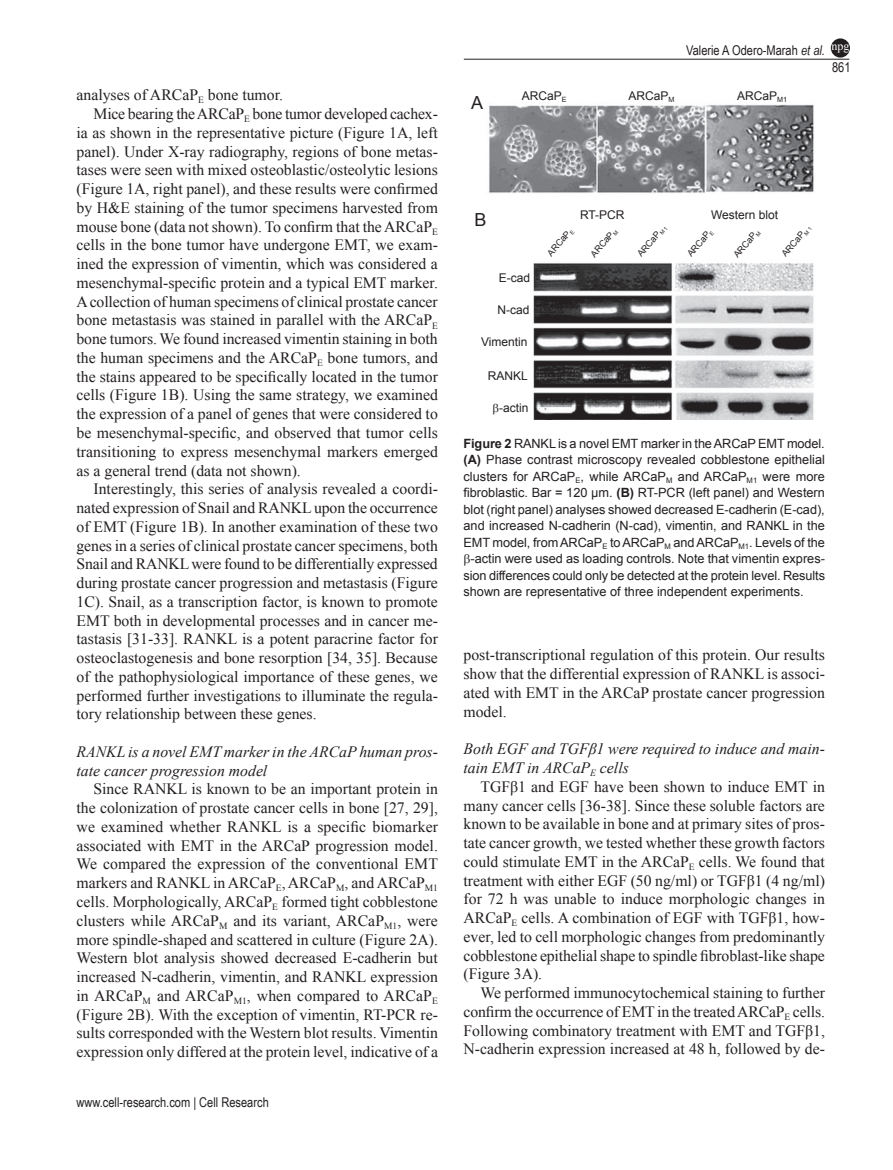
<style>
.page{position:relative;width:893px;height:1170px;background:#fff}
.page>*{position:absolute;margin:0;border:0;box-sizing:border-box;transform-origin:0 0}
.t1{font:18px "Arial MT2";color:#231f20}
.t2{font:15.75px/18.8px "Times New Roman PSMT2";color:#231f20;text-align:justify}
.t3{font:15.75px/18.8px "Times New Roman";color:#231f20}
.t4{font:15.75px/18.8px "Times New Roman PS Italic MT2";color:#231f20}
.t5{font:italic 15.75px "Times New Roman";color:#231f20}
.t6{font:13.5px "Arial Narrow";color:#231f20}
.t7{font:12.75px "Arial MT2";color:#231f20}
.t8{font:12px "Arial MT2";color:#231f20}
.t9{font:12px "Times New Roman PSMT2";color:#fff}
.t10{font:9px "Arial MT2";color:#231f20}
.s1{font-family:"Times New Roman PSMT2"}
.s2{font-family:"Times New Roman"}
.s3{font-style:italic}
.s4{font-family:"Arial";font-weight:700}
.s5{font-family:"Arial"}
.s6{font-family:"Times New Roman PS Italic MT2";font-style:normal}
</style>
<div class="page">
<hr style="left:464px;top:59px;width:385px;height:1px;background:#231f20">
<div style="left:832px;top:39px;width:17px;height:18px;background:#231f20;border-radius:50%"></div>
<div style="left:831px;top:38px;width:19px;height:20px;border:2px solid #231f20;border-radius:50%"></div>
<img style="left:489px;top:104px;width:325px;height:315px">
<svg style="left:493px;top:404px;width:6px;height:11px"></svg>
<p class="t3" style="left:76px;top:85px;width:208px">analyses of ARCaP<sub>E</sub> <span class="s1">bone tumor.</span></p>
<p class="t2" style="left:76px;top:104px;width:363px;text-indent:17px"><span class="s2">Mice bearing the ARCaP</span><sub>E</sub> bone tumor developed cachex&shy;ia as shown in the representative picture (Figure 1A, left panel). Under X-ray radiography, regions of bone metas&shy;tases were seen with mixed osteoblastic/osteolytic lesions</p>
<p class="t3" style="left:76px;top:179px;width:363px">(Figure 1A, right panel), and these results were confirmed</p>
<p class="t2" style="left:76px;top:198px;width:363px">by H&amp;E staining of the tumor specimens harvested from</p>
<p class="t3" style="left:76px;top:217px;width:363px">mouse bone (data not shown). To confirm that the ARCaP<sub>E</sub></p>
<p class="t2" style="left:76px;top:235px;width:363px">cells in the bone tumor have undergone EMT, we exam&shy;ined the expression of vimentin, which was considered a</p>
<p class="t3" style="left:76px;top:273px;width:363px">mesenchymal-specific protein and a typical EMT marker.</p>
<p class="t2" style="left:76px;top:292px;width:363px">A collection of human specimens of clinical prostate cancer</p>
<p class="t3" style="left:76px;top:310px;width:363px">bone metastasis was stained in parallel with the ARCaP<sub>E</sub></p>
<p class="t2" style="left:76px;top:329px;width:363px">bone tumors. We found increased vimentin staining in both</p>
<p class="t3" style="left:76px;top:348px;width:363px;text-align:justify">the human specimens and the ARCaP<sub>E</sub> <span class="s1">bone tumors, and </span>the stains appeared to be specifically located in the tumor cells (Figure 1B). Using the same strategy, we examined</p>
<p class="t2" style="left:76px;top:404px;width:363px">the expression of a panel of genes that were considered to</p>
<p class="t3" style="left:76px;top:423px;width:363px">be mesenchymal-specific, and observed that tumor cells</p>
<p class="t2" style="left:76px;top:442px;width:363px">transitioning to express mesenchymal markers emerged as a general trend (data not shown).</p>
<p class="t2" style="left:76px;top:479px;width:363px;text-align:right">Interestingly, this series of analysis revealed a coordi&shy;nated expression of Snail and RANKL upon the occurrence</p>
<p class="t3" style="left:76px;top:517px;width:363px">of EMT (Figure 1B). In another examination of these two</p>
<p class="t2" style="left:76px;top:535px;width:363px">genes in a series of clinical prostate cancer specimens, both Snail and RANKL were found to be differentially expressed during prostate cancer progression and metastasis (Figure 1C). Snail, as a transcription factor, is known to promote EMT both in developmental processes and in cancer me&shy;tastasis [31-33]. RANKL is a potent paracrine factor for</p>
<p class="t3" style="left:76px;top:648px;width:363px">osteoclastogenesis and bone resorption [34, 35]. Because</p>
<p class="t2" style="left:76px;top:667px;width:363px">of the pathophysiological importance of these genes, we performed further investigations to illuminate the regula&shy;tory relationship between these genes.</p>
<p class="t4" style="left:76px;top:741px;width:363px">RANKL is a novel EMT marker in the ARCaP human pros&shy;tate cancer progression model</p>
<p class="t2" style="left:76px;top:779px;width:363px;text-align:right">Since RANKL is known to be an important protein in the colonization of prostate cancer cells in bone [27, 29],</p>
<p class="t3" style="left:76px;top:817px;width:363px">we examined whether RANKL is a specific biomarker associated with EMT in the ARCaP progression model.</p>
<p class="t2" style="left:76px;top:854px;width:363px">We compared the expression of the conventional EMT</p>
<p class="t3" style="left:76px;top:873px;width:363px;text-align:justify">markers and RANKL in ARCaP<sub>E</sub>, ARCaP<sub>M</sub>, and ARCaP<sub>M1 </sub>cells. Morphologically, ARCaP<sub>E</sub> <span class="s1">formed tight cobblestone </span>clusters while ARCaP<sub>M</sub> and its variant, ARCaP<sub>M1</sub><span class="s1">, were</span></p>
<p class="t2" style="left:76px;top:929px;width:363px">more spindle-shaped and scattered in culture (Figure 2A).<br>Western blot analysis showed decreased E-cadherin but increased N-cadherin, vimentin, and RANKL expression</p>
<p class="t3" style="left:76px;top:985px;width:363px">in ARCaP<sub>M</sub> and ARCaP<sub>M1</sub>, when compared to ARCaP<sub>E </sub>(Figure 2B). With the exception of vimentin, RT-PCR re<span class="s1">-</span></p>
<p class="t2" style="left:76px;top:1023px;width:363px">sults corresponded with the Western blot results. Vimentin expression only differed at the protein level, indicative of a</p>
<p class="t6" style="left:76px;top:1092px;width:194px">www.cell-research.com | Cell Research</p>
<p class="t9" style="left:831px;top:38px;width:19px">npg</p>
<p class="t6" style="left:686px;top:40px;width:140px">Valerie A Odero-Marah <span class="s3">et al.</span></p>
<p class="t1" style="left:471px;top:91px;width:14px">A</p>
<p class="t8" style="left:522px;top:87px;width:46px">ARCaP<sub>E</sub></p>
<p class="t8" style="left:629px;top:87px;width:48px">ARCaP<sub>M</sub></p>
<p class="t8" style="left:737px;top:87px;width:52px">ARCaP<sub>M1</sub></p>
<p class="t6" style="left:832px;top:57px;width:20px">861</p>
<p class="t1" style="left:474px;top:208px;width:14px">B</p>
<p class="t8" style="left:499px;top:269px;width:33px">E-cad</p>
<p class="t8" style="left:497px;top:302px;width:34px">N-cad</p>
<p class="t8" style="left:481px;top:334px;width:48px">Vimentin</p>
<p class="t8" style="left:488px;top:368px;width:42px">RANKL</p>
<p class="t8" style="left:499px;top:400px;width:31px">-actin</p>
<p class="t8" style="left:580px;top:206px;width:46px">RT-PCR</p>
<p class="t8" style="left:711px;top:206px;width:69px">Western blot</p>
<p class="t10" style="left:545px;top:251px;width:35px;rotate:-49deg">ARCaP<sub>E</sub></p>
<p class="t10" style="left:588px;top:252px;width:36px;rotate:-49deg">ARCaP<sub>M</sub></p>
<p class="t10" style="left:635px;top:251px;width:41px;rotate:-49deg">ARCaP<sub>M</sub> <sub>1</sub></p>
<p class="t10" style="left:684px;top:251px;width:35px;rotate:-49deg">ARCaP<sub>E</sub></p>
<p class="t10" style="left:731px;top:252px;width:36px;rotate:-49deg">ARCaP<sub>M</sub></p>
<p class="t10" style="left:779px;top:251px;width:41px;rotate:-49deg">ARCaP<sub>M</sub> <sub>1</sub></p>
<p class="t7" style="left:464px;top:434px;width:363px"><span class="s4">Figure 2</span> RANKL is a novel EMT marker in the ARCaP EMT model.</p>
<p class="t7" style="left:464px;top:451px;width:363px"><span class="s4">(A)</span> Phase contrast microscopy revealed cobblestone epithelial</p>
<p class="t7" style="left:464px;top:467px;width:363px">clusters for ARCaP<sub>E</sub>, while ARCaP<sub>M</sub> and ARCaP<sub>M1</sub> were more</p>
<p class="t7" style="left:464px;top:484px;width:363px"><span class="s5">fibroblastic. Bar = 120 µm.</span> <span class="s4">(B)</span> RT-PCR (left panel) and Western</p>
<p class="t7" style="left:464px;top:500px;width:363px">blot (right panel) analyses showed decreased E-cadherin (E-cad),</p>
<p class="t7" style="left:464px;top:517px;width:363px">and increased N-cadherin (N-cad), vimentin, and RANKL in the</p>
<p class="t7" style="left:464px;top:533px;width:363px">EMT model, from ARCaP<sub>E</sub> to ARCaP<sub>M</sub> and ARCaP<sub>M1</sub>. Levels of the</p>
<p class="t7" style="left:470px;top:550px;width:356px">-actin were used as loading controls. Note that vimentin expres-</p>
<p class="t7" style="left:464px;top:566px;width:363px">sion differences could only be detected at the protein level. Results</p>
<p class="t7" style="left:464px;top:583px;width:342px">shown are representative of three independent experiments.</p>
<p class="t2" style="left:464px;top:645px;width:363px">post-transcriptional regulation of this protein. Our results show that the differential expression of RANKL is associ-</p>
<p class="t3" style="left:464px;top:683px;width:363px">ated with EMT in the ARCaP prostate cancer progression</p>
<p class="t2" style="left:464px;top:701px;width:45px">model.</p>
<p class="t5" style="left:464px;top:738px;width:363px">Both EGF and TGFβ1 were required to induce and main<span class="s6">-</span></p>
<p class="t4" style="left:464px;top:758px;width:167px">tain EMT in ARCaP<sub>E</sub> cells</p>
<p class="t3" style="left:481px;top:776px;width:346px">TGFβ1 and EGF have been shown to induce EMT in</p>
<p class="t2" style="left:464px;top:795px;width:363px">many cancer cells [36-38]. Since these soluble factors are known to be available in bone and at primary sites of pros&shy;tate cancer growth, we tested whether these growth factors</p>
<p class="t3" style="left:464px;top:851px;width:363px">could stimulate EMT in the ARCaP<sub>E</sub> <span class="s1">cells. We found that </span>treatment with either EGF (50 ng/ml) or TGFβ1 (4 ng/ml)</p>
<p class="t2" style="left:464px;top:889px;width:363px">for 72 h was unable to induce morphologic changes in</p>
<p class="t3" style="left:464px;top:908px;width:363px">ARCaP<sub>E</sub> cells. A combination of EGF with TGFβ1, how<span class="s1">-</span></p>
<p class="t2" style="left:464px;top:926px;width:363px">ever, led to cell morphologic changes from predominantly</p>
<p class="t3" style="left:464px;top:945px;width:363px">cobblestone epithelial shape to spindle fibroblast-like shape</p>
<p class="t2" style="left:481px;top:964px;width:346px;text-indent:-17px">(Figure 3A).<br>We performed immunocytochemical staining to further</p>
<p class="t3" style="left:463px;top:1001px;width:363px">confirm the occurrence of EMT in the treated ARCaP<sub>E</sub> <span class="s1">cells.<br></span>Following combinatory treatment with EMT and TGFβ1,</p>
<p class="t2" style="left:463px;top:1039px;width:363px">N-cadherin expression increased at 48 h, followed by de-</p>
</div>
